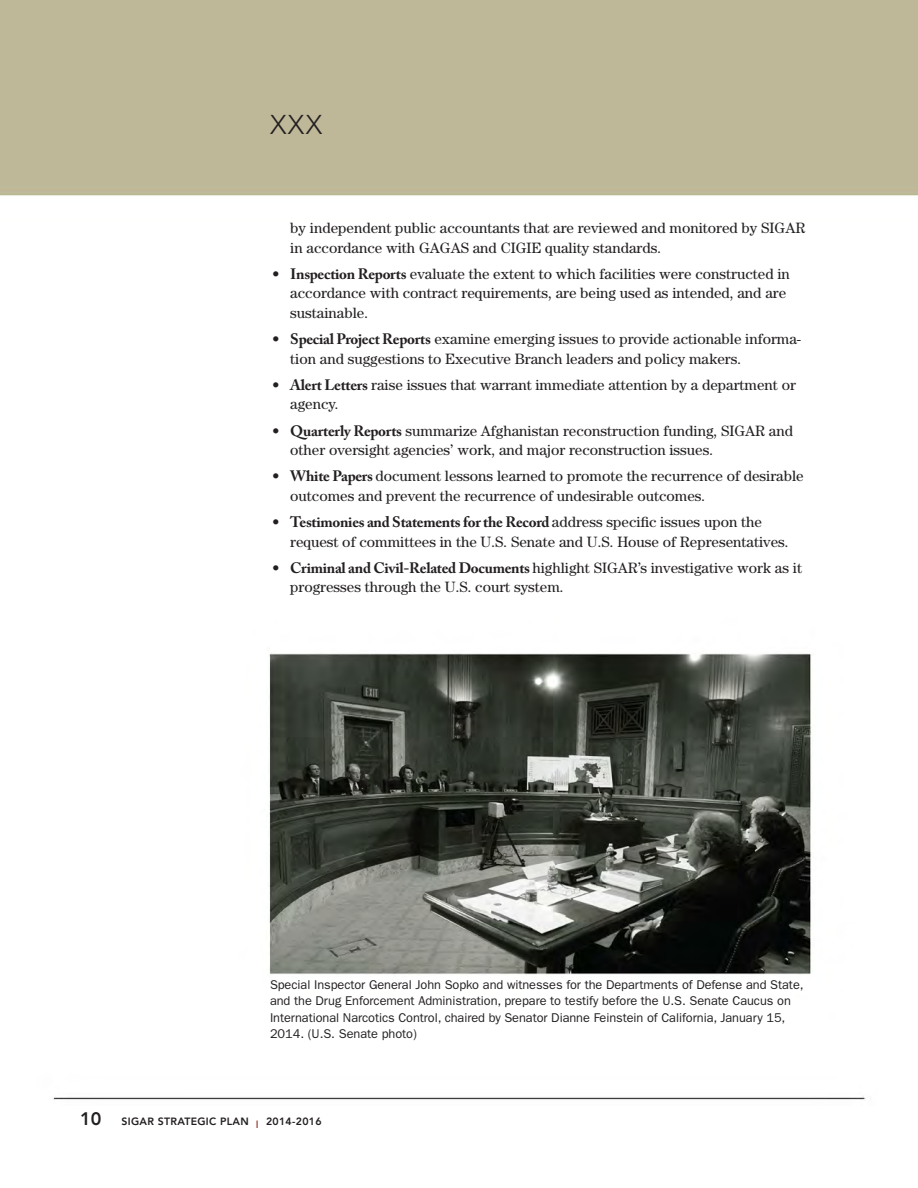
<style>
.page{position:relative;width:918px;height:1188px;background:#fff}
.page>*{position:absolute;margin:0;border:0;box-sizing:border-box;transform-origin:0 0}
.t1{font:300 27px "Avenir LT Std";color:#231f20}
.t2{font:800 18px "Avenir LT Std";color:#231f20}
.t3{font:15px/19.5px "Century Std";color:#231f20}
.t4{font:700 15px "Adobe Caslon Pro";letter-spacing:-.02em;color:#231f20}
.t5{font:12.75px/16.5px "ITC Franklin Gothic Std";letter-spacing:-.005em;color:#231f20}
.t6{font:800 10.5px "Avenir LT Std";letter-spacing:.03em;color:#231f20}
.s1{font-family:"Adobe Caslon Pro";font-weight:700}
.s2{font-family:"Century Std";font-weight:400}
.s3{color:#a05243}
</style>
<div class="page">
<img style="left:0;top:0;width:918px;height:1100px">
<img style="left:266px;top:654px;width:545px;height:322px">
<h1 class="t1" style="left:270px;top:109px;width:54px">XXX</h1>
<p class="t3" style="left:290px;top:218px;width:517px">by independent public accountants that are reviewed and monitored by SIGAR in accordance with GAGAS and CIGIE quality standards.</p>
<p class="t3" style="left:290px;top:264px;width:501px;text-indent:-18px">• <span class="s1">Inspection Reports</span> evaluate the extent to which facilities were constructed in accordance with contract requirements, are being used as intended, and are sustainable.</p>
<p class="t3" style="left:290px;top:329px;width:512px;text-indent:-18px">• <span class="s1">Special Project Reports</span> examine emerging issues to provide actionable informa&shy;tion and suggestions to Executive Branch leaders and policy makers.</p>
<p class="t3" style="left:290px;top:375px;width:507px;text-indent:-18px">• <span class="s1">Alert Letters</span> raise issues that warrant immediate attention by a department or agency.</p>
<p class="t3" style="left:290px;top:420px;width:504px;text-indent:-18px">• <span class="s1">Quarterly Reports</span> summarize Afghanistan reconstruction funding, SIGAR and other oversight agencies’ work, and major reconstruction issues.</p>
<p class="t3" style="left:290px;top:466px;width:515px;text-indent:-18px">• <span class="s1">White Papers</span> document lessons learned to promote the recurrence of desirable outcomes and prevent the recurrence of undesirable outcomes.</p>
<p class="t4" style="left:272px;top:513px;width:491px"><span class="s2">•</span> Testimonies and Statements for the Record <span class="s2">address specific issues upon the</span></p>
<p class="t3" style="left:290px;top:531px;width:500px">request of committees in the U.S. Senate and U.S. House of Representatives.</p>
<p class="t3" style="left:290px;top:558px;width:513px;text-indent:-18px">• <span class="s1">Criminal and Civil-Related Documents</span> highlight SIGAR’s investigative work as it progresses through the U.S. court system.</p>
<p class="t5" style="left:270px;top:976px;width:535px">Special Inspector General John Sopko and witnesses for the Departments of Defense and State, and the Drug Enforcement Administration, prepare to testify before the U.S. Senate Caucus on International Narcotics Control, chaired by Senator Dianne Feinstein of California, January 15, 2014. (U.S. Senate photo)</p>
<p class="t2" style="left:80px;top:1108px;width:23px">10</p>
<p class="t6" style="left:266px;top:1115px;width:57px">2014-2016</p>
<p class="t6" style="left:122px;top:1115px;width:139px">SIGAR STRATEGIC PLAN <span class="s3">I</span></p>
</div>
